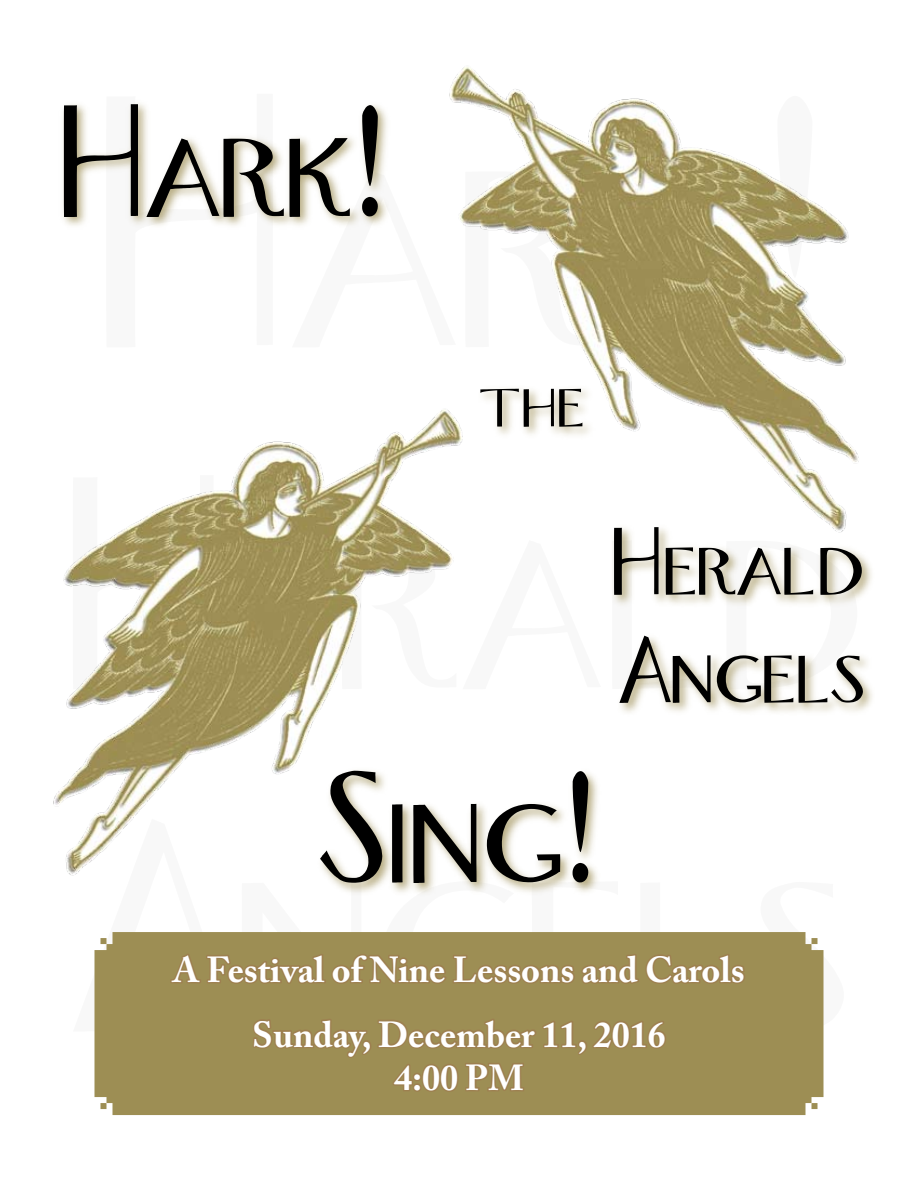
<style>
.page{position:relative;width:918px;height:1188px;background:#fff}
.page>*{position:absolute;margin:0;border:0;box-sizing:border-box;transform-origin:0 0}
.t1{font:285px "Orlando";color:#000}
.t2{font:150px "Orlando";color:#000}
.t3{font:90px/108px "Orlando";color:#000}
.t4{font:72px "Orlando";color:#000}
.t5{font:700 36px/64.8px "Adobe Caslon Pro";color:#fff;text-align:center}
</style>
<div class="page">
<div style="left:58px;top:99px;width:819px;height:798px;background:#9d8e54;opacity:.75"></div>
<img style="left:447px;top:67px;width:417px;height:473px">
<img style="left:53px;top:396px;width:412px;height:486px">
<div style="left:94px;top:932px;width:730px;height:183px;background:#9d8e54"></div>
<svg style="left:169px;top:655px;width:578px;height:461px"></svg>
<h2 class="t2" style="left:54px;top:69px;width:335px">Hark!</h2>
<h3 class="t4" style="left:479px;top:355px;width:106px">the</h3>
<h3 class="t3" style="left:608px;top:510px;width:257px">Herald<br>Angels</h3>
<h2 class="t2" style="left:320px;top:735px;width:279px">Sing!</h2>
<h1 class="t1" style="left:71px;top:749px;width:778px">Angels</h1>
<p class="t5" style="left:173px;top:937px;width:573px">A Festival of Nine Lessons and Carols<br>Sunday, December 11, 2016</p>
<p class="t5" style="left:394px;top:1045px;width:131px">4:00 PM</p>
</div>
